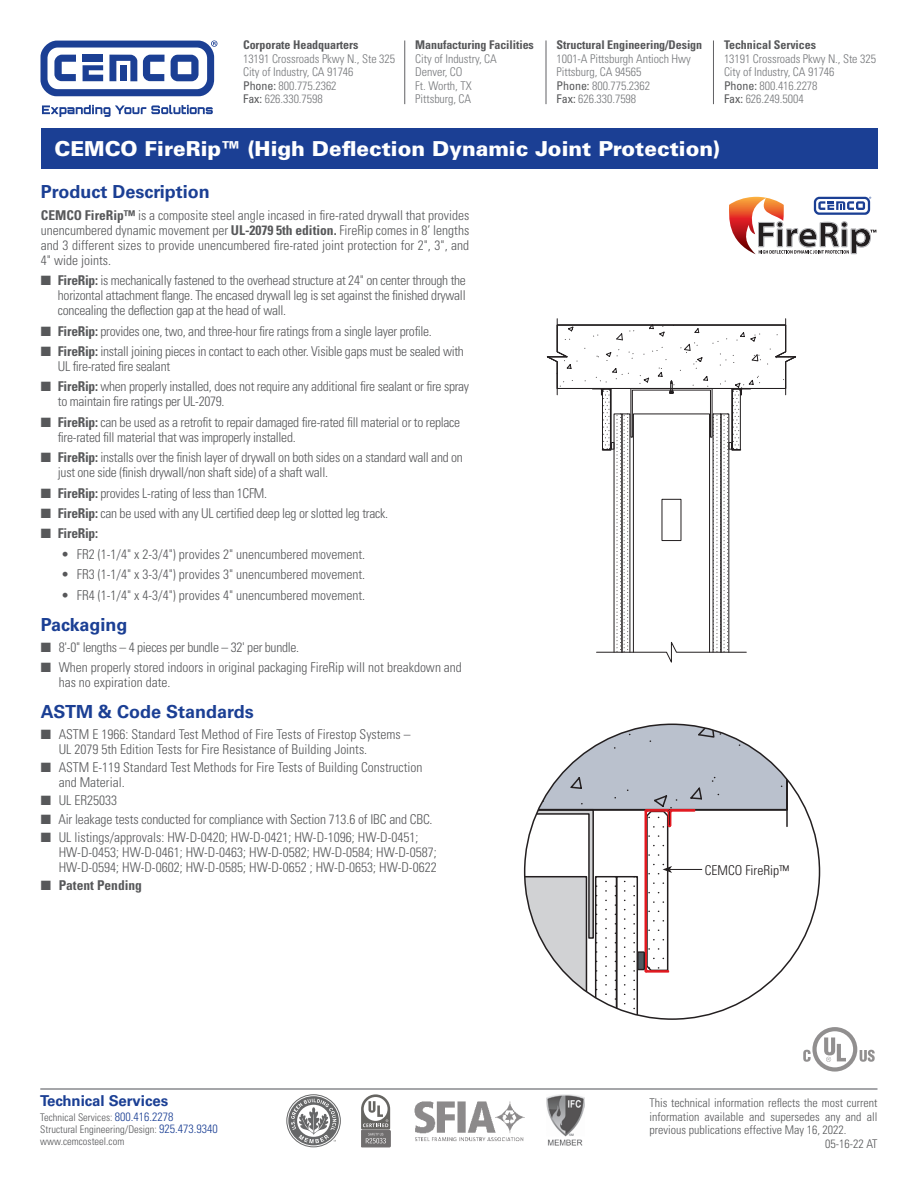
<style>
.page{position:relative;width:918px;height:1188px;background:#fff}
.page>*{position:absolute;margin:0;border:0;box-sizing:border-box;transform-origin:0 0}
.t1{font:900 20.7px "Univers LT Std";color:#fff}
.t2{font:700 18px "Univers LT Std";color:#1b3f94}
.t3{font:700 15px "Univers LT Std";letter-spacing:-.005em;color:#1b3f94}
.t4{font:300 condensed 13.5px/15px "Univers LT Std";letter-spacing:-.02em;color:#57585a}
.t5{font:300 condensed 13.5px/15px "Univers LT Std";color:#57585a}
.t6{font:700 condensed 13.5px "Univers LT Std";color:#57585a}
.t7{font:300 condensed 13.5px "Univers LT Std";color:#231f20}
.t8{font:700 condensed 13.5px "Univers LT Std";letter-spacing:-.02em;color:#57585a}
.t9{font:300 condensed 12px/13.5px "Univers LT Std";letter-spacing:-.005em;color:#76787b}
.t10{font:300 condensed 12px "Univers LT Std";color:#57585a}
.t11{font:700 condensed 12px "Univers LT Std";letter-spacing:-.005em;color:#57585a}
.t12{font:300 condensed 10.5px/12px "Univers LT Std";color:#57585a}
.s1{font-weight:400;color:#57585a}
.s2{font-weight:700}
.s3{font-size:12px;color:#1b3f94}
</style>
<div class="page">
<hr style="left:40px;top:1088px;width:837px;height:2px;background:#888a8d">
<div style="left:41px;top:128px;width:837px;height:41px;background:#1b3f94"></div>
<svg style="left:42px;top:105px;width:171px;height:12px"></svg>
<svg style="left:40px;top:40px;width:177px;height:56px"></svg>
<div style="left:812px;top:1027px;width:45px;height:45px;border:4px solid #231f20;border-radius:50%"></div>
<svg style="left:860px;top:1050px;width:15px;height:12px"></svg>
<hr style="left:405px;top:40px;width:1px;height:64px;background:#616164">
<hr style="left:546px;top:40px;width:1px;height:64px;background:#616164">
<hr style="left:713px;top:40px;width:1px;height:64px;background:#616164">
<svg style="left:729px;top:197px;width:147px;height:57px"></svg>
<svg style="left:525px;top:724px;width:321px;height:385px"></svg>
<svg style="left:361px;top:1130px;width:29px;height:17px"></svg>
<div style="left:361px;top:1130px;width:29px;height:17px;border:1px solid #231f20"></div>
<svg style="left:361px;top:1094px;width:29px;height:49px"></svg>
<svg style="left:286px;top:1094px;width:55px;height:53px"></svg>
<img style="left:415px;top:1101px;width:110px;height:41px">
<img style="left:547px;top:1095px;width:37px;height:51px">
<svg style="left:546px;top:318px;width:250px;height:345px"></svg>
<p class="t11" style="left:243px;top:38px;width:117px">Corporate Headquarters</p>
<p class="t9" style="left:243px;top:52px;width:154px">13191 Crossroads Pkwy N., Ste 325<br>City of Industry, CA 91746<br><span class="s1">Phone:</span> 800.775.2362<br><span class="s1">Fax:</span> 626.330.7598</p>
<p class="t11" style="left:415px;top:38px;width:120px">Manufacturing Facilities</p>
<p class="t9" style="left:415px;top:52px;width:83px">City of Industry, CA<br>Denver, CO<br>Ft. Worth, TX<br>Pittsburg, CA</p>
<p class="t11" style="left:557px;top:38px;width:147px">Structural Engineering/Design</p>
<p class="t9" style="left:557px;top:52px;width:136px">1001-A Pittsburgh Antioch Hwy<br>Pittsburg, CA 94565<br><span class="s1">Phone:</span> 800.775.2362<br><span class="s1">Fax:</span> 626.330.7598</p>
<p class="t11" style="left:724px;top:38px;width:94px">Technical Services</p>
<p class="t9" style="left:724px;top:52px;width:154px">13191 Crossroads Pkwy N., Ste 325<br>City of Industry, CA 91746<br><span class="s1">Phone:</span> 800.416.2278<br><span class="s1">Fax:</span> 626.249.5004</p>
<h1 class="t1" style="left:54px;top:136px;width:667px">CEMCO FireRip™ (High Deflection Dynamic Joint Protection)</h1>
<h2 class="t2" style="left:41px;top:181px;width:170px">Product Description</h2>
<p class="t4" style="left:41px;top:208px;width:430px;text-align:justify"><span class="s2">CEMCO FireRip™</span> is a composite steel angle incased in fire-rated drywall that provides unencumbered dynamic movement per <span class="s2">UL-2079 5th edition.</span> FireRip comes in 8’ lengths and 3 different sizes to provide unencumbered fire-rated joint protection for 2", 3", and 4" wide joints.</p>
<p class="t4" style="left:58px;top:273px;width:409px;text-align:justify;text-indent:-17px">■ <span class="s2">FireRip:</span> is mechanically fastened to the overhead structure at 24" on center through the horizontal attachment flange. The encased drywall leg is set against the finished drywall concealing the deflection gap at the head of wall.</p>
<p class="t4" style="left:41px;top:323px;width:392px">■ <span class="s2">FireRip:</span> provides one, two, and three-hour fire ratings from a single layer profile.</p>
<p class="t4" style="left:58px;top:344px;width:408px;text-indent:-17px">■ <span class="s2">FireRip:</span> install joining pieces in contact to each other. Visible gaps must be sealed with<br>UL fire-rated fire sealant</p>
<p class="t4" style="left:58px;top:379px;width:413px;text-indent:-17px">■ <span class="s2">FireRip:</span> when properly installed, does not require any additional fire sealant or fire spray to maintain fire ratings per UL-2079.</p>
<p class="t4" style="left:58px;top:415px;width:404px;text-indent:-17px">■ <span class="s2">FireRip:</span> can be used as a retrofit to repair damaged fire-rated fill material or to replace fire-rated fill material that was improperly installed.</p>
<p class="t4" style="left:58px;top:450px;width:406px;text-indent:-17px">■ <span class="s2">FireRip:</span> installs over the finish layer of drywall on both sides on a standard wall and on just one side (finish drywall/non shaft side) of a shaft wall.</p>
<p class="t4" style="left:41px;top:485px;width:228px">■ <span class="s2">FireRip:</span> provides L-rating of less than 1CFM.</p>
<p class="t4" style="left:41px;top:506px;width:349px">■ <span class="s2">FireRip:</span> can be used with any UL certified deep leg or slotted leg track.</p>
<p class="t8" style="left:41px;top:525px;width:59px">■ FireRip:</p>
<p class="t5" style="left:61px;top:547px;width:306px">• FR2 (1-1/4" x 2-3/4") provides 2" unencumbered movement.</p>
<p class="t5" style="left:61px;top:567px;width:306px">• FR3 (1-1/4" x 3-3/4") provides 3" unencumbered movement.</p>
<p class="t5" style="left:61px;top:587px;width:306px">• FR4 (1-1/4" x 4-3/4") provides 4" unencumbered movement.</p>
<h2 class="t2" style="left:41px;top:614px;width:88px">Packaging</h2>
<p class="t4" style="left:41px;top:639px;width:260px">■ 8'-0" lengths – 4 pieces per bundle – 32' per bundle.</p>
<p class="t5" style="left:59px;top:660px;width:405px;text-indent:-18px">■ When properly stored indoors in original packaging FireRip will not breakdown and has no expiration date.</p>
<h2 class="t2" style="left:41px;top:702px;width:214px">ASTM &amp; Code Standards</h2>
<p class="t5" style="left:59px;top:727px;width:353px;text-indent:-18px">■ ASTM E 1966: Standard Test Method of Fire Tests of Firestop Systems –<br>UL 2079 5th Edition Tests for Fire Resistance of Building Joints.</p>
<p class="t5" style="left:59px;top:760px;width:365px;text-indent:-18px">■ ASTM E-119 Standard Test Methods for Fire Tests of Building Construction and Material.</p>
<p class="t5" style="left:41px;top:793px;width:78px">■ UL ER25033</p>
<p class="t4" style="left:41px;top:811px;width:393px">■ Air leakage tests conducted for compliance with Section 713.6 of IBC and CBC.</p>
<p class="t5" style="left:59px;top:830px;width:379px;text-indent:-18px">■ UL listings/approvals: HW-D-0420; HW-D-0421; HW-D-1096; HW-D-0451;<br>HW-D-0453; HW-D-0461; HW-D-0463; HW-D-0582; HW-D-0584; HW-D-0587;<br>HW-D-0594; HW-D-0602; HW-D-0585; HW-D-0652 ; HW-D-0653; HW-D-0622</p>
<p class="t6" style="left:41px;top:877px;width:103px">■ Patent Pending</p>
<p class="t7" style="left:705px;top:862px;width:85px">CEMCO FireRip™</p>
<p class="t3" style="left:40px;top:1092px;width:129px">Technical Services</p>
<p class="t12" style="left:40px;top:1112px;width:179px">Technical Services: <span class="s3">800.416.2278<br></span>Structural Engineering/Design: <span class="s3">925.473.9340 </span>www.cemcosteel.com</p>
<p class="t10" style="left:649px;top:1096px;width:230px">This technical information reflects the most current</p>
<p class="t10" style="left:649px;top:1109px;width:230px">information available and supersedes any and all</p>
<p class="t10" style="left:649px;top:1123px;width:199px">previous publications effective May 16, 2022.</p>
<p class="t10" style="left:825px;top:1136px;width:54px">05-16-22 AT</p>
</div>
